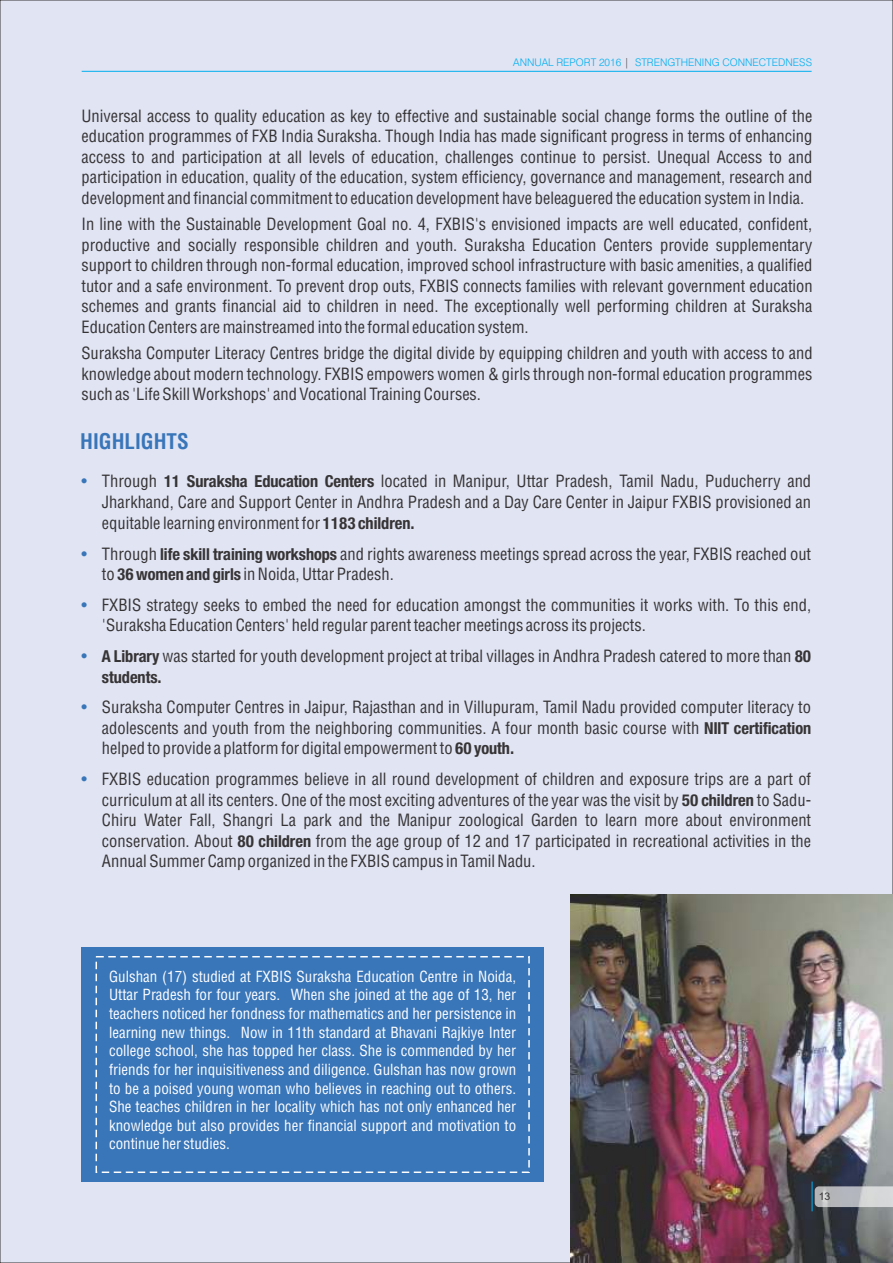
<style>
.page{position:relative;width:893px;height:1263px;background:#e0e4f3}
.page>*{position:absolute;margin:0;border:0;box-sizing:border-box;transform-origin:0 0}
.t1{font:700 condensed 21px "Helvetica LT";color:#3875b9}
.t2{font:condensed 16.5px/20.4px "Helvetica LT";color:#373435;text-align:justify}
.t3{font:16.5px "Heavenetica Cond 7 Bold SH";color:#373435}
.t4{font:condensed 15px/18.6px "Helvetica LT";color:#fefefe;text-align:justify}
.t5{font:300 10.5px "Swiss 721 BT";color:#00afef}
.t6{font:10.5px "Arial";color:#373435}
.s1{color:#373435}
.s2{color:#3875b9}
.s3{font-family:"Heavenetica Cond 7 Bold SH";font-stretch:normal}
</style>
<div class="page">
<img style="left:571px;top:895px;width:322px;height:368px">
<div style="left:81px;top:947px;width:463px;height:234px;background:#3875b9"></div>
<div style="left:96px;top:956px;width:434px;height:217px;border:2px dashed #fefefe"></div>
<hr style="left:82px;top:71px;width:730px;height:1px;background:#00afef">
<svg style="left:815px;top:1186px;width:78px;height:21px;background:#c0c2c5"></svg>
<hr style="left:812px;top:1181px;width:1px;height:30px;background:#00afef">
<p class="t5" style="left:513px;top:58px;width:300px">ANNUAL REPORT 2016 <span class="s1">|</span> STRENGTHENING CONNECTEDNESS</p>
<p class="t2" style="left:81px;top:107px;width:732px">Universal access to quality education as key to effective and sustainable social change forms the outline of the education programmes of FXB India Suraksha. Though India has made significant progress in terms of enhancing access to and participation at all levels of education, challenges continue to persist. Unequal Access to and participation in education, quality of the education, system efficiency, governance and management, research and development and financial commitment to education development have beleaguered the education system in India.</p>
<p class="t2" style="left:81px;top:215px;width:733px">In line with the Sustainable Development Goal no. 4, FXBIS's envisioned impacts are well educated, confident, productive and socially responsible children and youth. Suraksha Education Centers provide supplementary support to children through non-formal education, improved school infrastructure with basic amenities, a qualified tutor and a safe environment. To prevent drop outs, FXBIS connects families with relevant government education schemes and grants financial aid to children in need. The exceptionally well performing children at Suraksha Education Centers are mainstreamed into the formal education system.</p>
<p class="t2" style="left:81px;top:344px;width:733px">Suraksha Computer Literacy Centres bridge the digital divide by equipping children and youth with access to and knowledge about modern technology. FXBIS empowers women &amp; girls through non-formal education programmes such as 'Life Skill Workshops' and Vocational Training Courses.</p>
<p class="t1" style="left:80px;top:433px;width:110px">HIGHLIGHTS</p>
<p class="t2" style="left:102px;top:473px;width:711px;text-indent:-21px"><span class="s2">•</span> Through <span class="s3">11 Suraksha Education Centers</span> located in Manipur, Uttar Pradesh, Tamil Nadu, Puducherry and Jharkhand, Care and Support Center in Andhra Pradesh and a Day Care Center in Jaipur FXBIS provisioned an equitable learning environment for <span class="s3">1183 children.</span></p>
<p class="t2" style="left:102px;top:544px;width:711px;text-indent:-21px"><span class="s2">•</span> Through <span class="s3">life skill training workshops</span> and rights awareness meetings spread across the year, FXBIS reached out to <span class="s3">36 women and girls</span> in Noida, Uttar Pradesh.</p>
<p class="t2" style="left:102px;top:596px;width:711px;text-indent:-21px"><span class="s2">•</span> FXBIS strategy seeks to embed the need for education amongst the communities it works with. To this end, 'Suraksha Education Centers' held regular parent teacher meetings across its projects.</p>
<p class="t2" style="left:81px;top:647px;width:731px"><span class="s2">•</span> <span class="s3">A Library</span> was started for youth development project at tribal villages in Andhra Pradesh catered to more than <span class="s3">80</span></p>
<p class="t3" style="left:102px;top:666px;width:61px">students.</p>
<p class="t2" style="left:102px;top:698px;width:711px;text-indent:-21px"><span class="s2">•</span> Suraksha Computer Centres in Jaipur, Rajasthan and in Villupuram, Tamil Nadu provided computer literacy to adolescents and youth from the neighboring communities. A four month basic course with <span class="s3">NIIT certification </span>helped to provide a platform for digital empowerment to <span class="s3">60 youth.</span></p>
<p class="t2" style="left:102px;top:770px;width:711px;text-indent:-21px"><span class="s2">•</span> FXBIS education programmes believe in all round development of children and exposure trips are a part of curriculum at all its centers. One of the most exciting adventures of the year was the visit by <span class="s3">50 children</span> to Sadu-Chiru Water Fall, Shangri La park and the Manipur zoological Garden to learn more about environment conservation. About <span class="s3">80 children</span> from the age group of 12 and 17 participated in recreational activities in the Annual Summer Camp organized in the FXBIS campus in Tamil Nadu.</p>
<p class="t4" style="left:109px;top:968px;width:409px">Gulshan (17) studied at FXBIS Suraksha Education Centre in Noida, Uttar Pradesh for four years. When she joined at the age of 13, her teachers noticed her fondness for mathematics and her persistence in learning new things. Now in 11th standard at Bhavani Rajkiye Inter college school, she has topped her class. She is commended by her friends for her inquisitiveness and diligence. Gulshan has now grown to be a poised young woman who believes in reaching out to others.<br>She teaches children in her locality which has not only enhanced her knowledge but also provides her financial support and motivation to continue her studies.</p>
<p class="t6" style="left:819px;top:1192px;width:13px">13</p>
</div>
